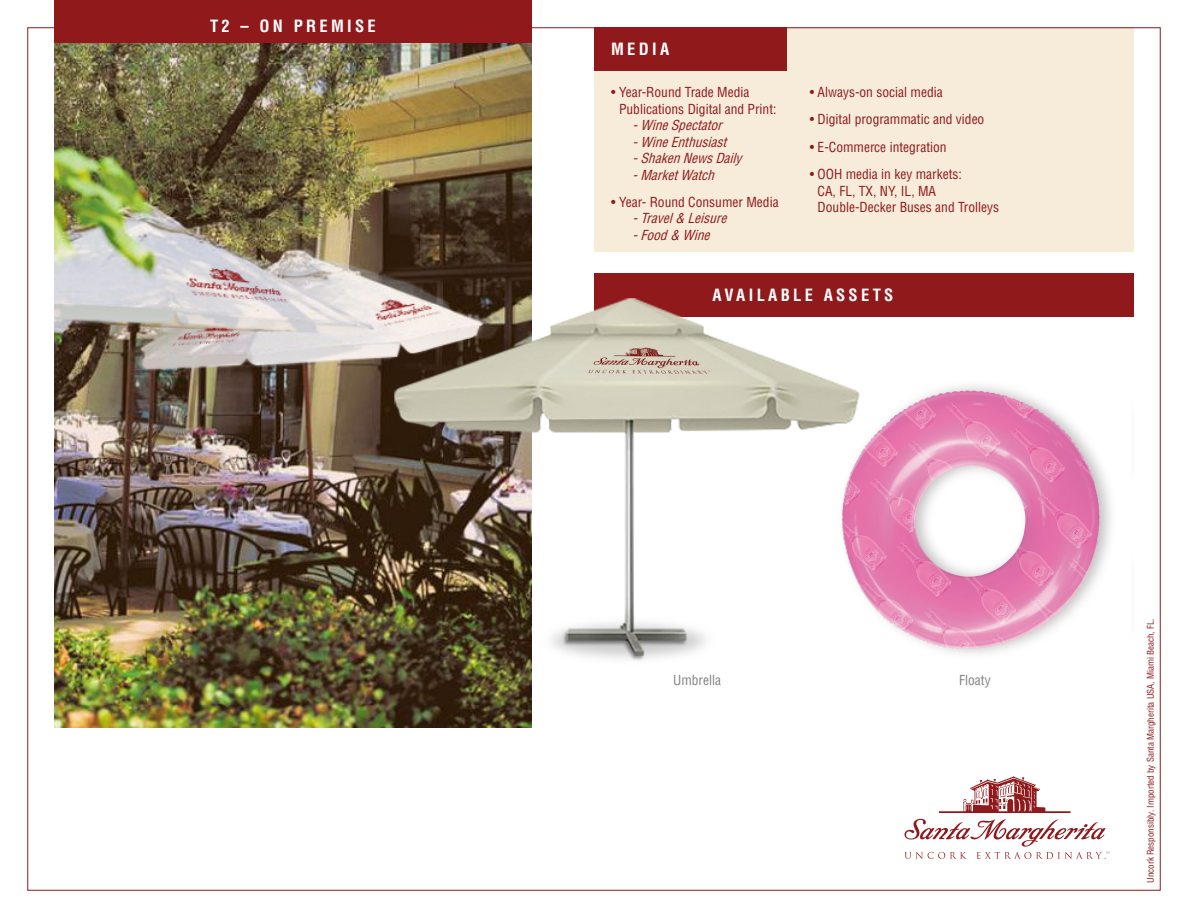
<style>
.page{position:relative;width:1188px;height:918px;background:#fff}
.page>*{position:absolute;margin:0;border:0;box-sizing:border-box;transform-origin:0 0}
.t1{font:700 condensed 16.5px "Helvetica LT Std";letter-spacing:.2em;color:#fff}
.t2{font:condensed 13.5px/16.5px "Helvetica LT Std";color:#90191c}
.t3{font:italic condensed 13.5px/16.5px "Helvetica LT Std";color:#90191c}
.t4{font:condensed 13.5px "Helvetica LT Std";color:#808285}
.t5{font:condensed 9px "Helvetica LT Std";color:#90191c}
.s1{font-style:normal}
</style>
<div class="page">
<img style="left:55px;top:43px;width:477px;height:685px">
<svg style="left:904px;top:819px;width:205px;height:40px"></svg>
<svg style="left:939px;top:776px;width:132px;height:37px"></svg>
<div style="left:55px;top:0;width:477px;height:43px;background:#90191c"></div>
<div style="left:594px;top:28px;width:540px;height:224px;background:#f6ecd9"></div>
<div style="left:594px;top:28px;width:192px;height:43px;background:#90191c"></div>
<div style="left:594px;top:273px;width:540px;height:43px;background:#90191c"></div>
<img style="left:387px;top:295px;width:477px;height:380px">
<img style="left:807px;top:358px;width:304px;height:317px">
<p class="t1" style="left:210px;top:16px;width:167px">T2 – ON PREMISE</p>
<p class="t1" style="left:611px;top:39px;width:60px">MEDIA</p>
<p class="t2" style="left:611px;top:84px;width:140px">• Year-Round Trade Media</p>
<p class="t2" style="left:619px;top:100px;width:159px">Publications Digital and Print:</p>
<p class="t3" style="left:633px;top:117px;width:95px">-WineSpectator</p>
<p class="t3" style="left:633px;top:133px;width:100px">-WineEnthusiast</p>
<p class="t3" style="left:633px;top:150px;width:115px">-ShakenNewsDaily</p>
<p class="t3" style="left:633px;top:166px;width:87px">-MarketWatch</p>
<p class="t3" style="left:633px;top:194px;width:148px;text-indent:-21px"><span class="s1">• Year- Round Consumer Media </span>-Travel&amp; Leisure -Food&amp; Wine</p>
<p class="t2" style="left:810px;top:84px;width:135px">• Always-on social media</p>
<p class="t2" style="left:810px;top:111px;width:176px">• Digital programmatic and video</p>
<p class="t2" style="left:810px;top:139px;width:138px">• E-Commerce integration</p>
<p class="t2" style="left:818px;top:166px;width:183px;text-indent:-8px">• OOH media in key markets:<br>CA, FL, TX, NY, IL, MA<br>Double-Decker Buses and Trolleys</p>
<p class="t1" style="left:713px;top:284px;width:182px">AVAILABLE ASSETS</p>
<p class="t4" style="left:673px;top:671px;width:49px">Umbrella</p>
<p class="t4" style="left:959px;top:671px;width:33px">Floaty</p>
<p class="t5" style="left:1145px;top:883px;width:266px;rotate:-90deg">Uncork Responsibly. Imported by Santa Margherita USA, Miami Beach, FL.</p>
</div>
